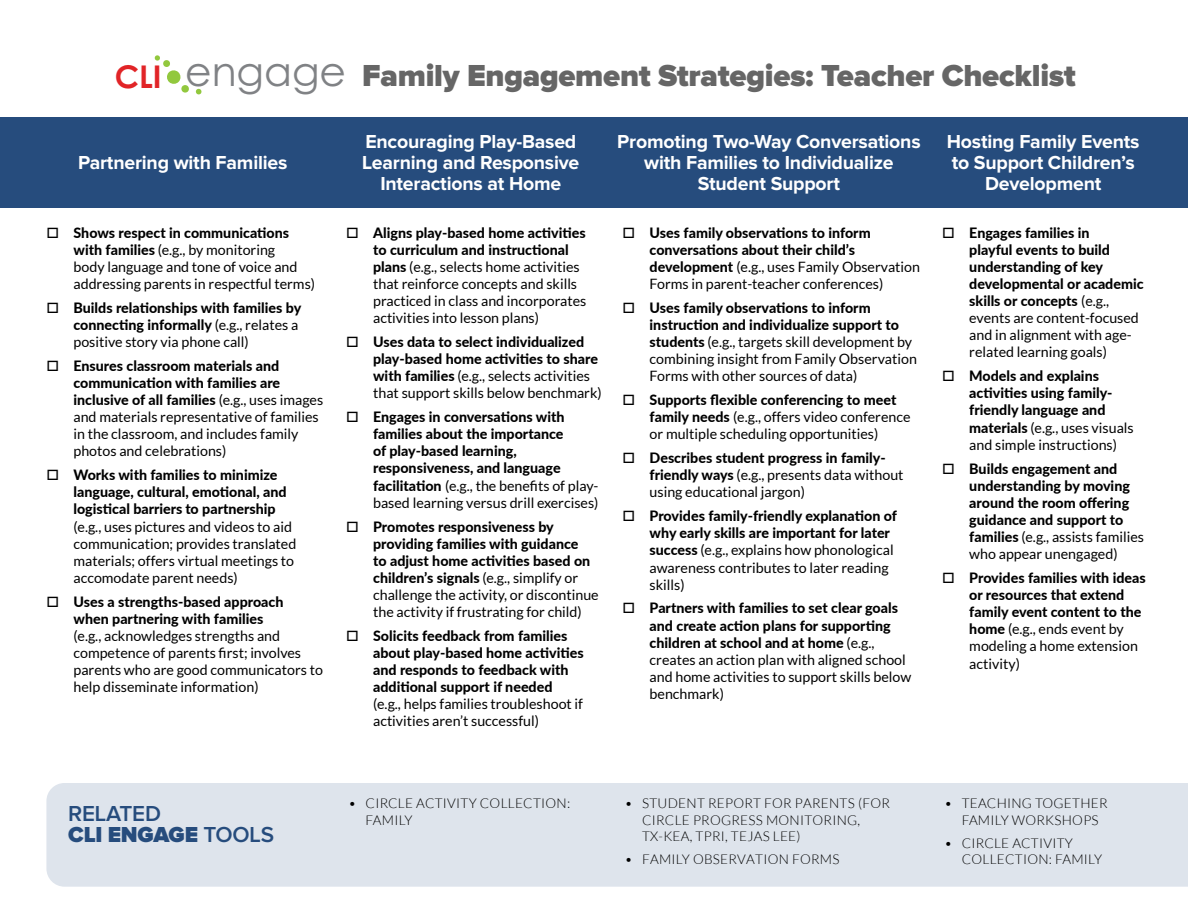
<style>
.page{position:relative;width:1188px;height:918px;background:#fff}
.page>*{position:absolute;margin:0;border:0;box-sizing:border-box;transform-origin:0 0}
.t1{font:900 31.5px "Proxima Nova";letter-spacing:-.01em;color:#666}
.t2{font:600 22.5px/21px "Proxima Nova";letter-spacing:-.01em;color:#264c7d}
.t3{font:700 19.5px/21px "Proxima Nova";letter-spacing:-.01em;color:#fff;text-align:center}
.t4{font:800 14.25px/17.1px "Lato";color:#000}
.t5{font:14.25px/17.1px "Lato";color:#000}
.t6{font:300 13.5px/16.2px "Lato";letter-spacing:.02em;color:#000}
.s1{font-family:"Century Gothic";font-weight:700;font-size:31.35px;color:#e12427}
.s2{font-family:"Century Gothic";font-weight:400;font-size:40.8px;color:#808285}
.s3{font-weight:800}
.s4{font-weight:400}
.s5{font-weight:900}
</style>
<div class="page">
<div style="left:46px;top:783px;width:1142px;height:104px;background:#dee4ec"></div>
<div style="left:0;top:117px;width:1188px;height:90px;background:#264c7d"></div>
<svg style="left:196px;top:89px;width:6px;height:6px"></svg>
<svg style="left:154px;top:55px;width:35px;height:38px"></svg>
<h1 class="t1" style="left:115px;top:61px;width:963px"><span class="s1">CLI</span> <span class="s2">engage</span> Family Engagement Strategies: Teacher Checklist</h1>
<h3 class="t3" style="left:78px;top:153px;width:211px">Partnering with Families</h3>
<p class="t5" style="left:74px;top:224px;width:243px;text-indent:-27px">⑥ <span class="s3">Shows respect in communications with families</span> (e.g., by monitoring<br>body language and tone of voice and addressing parents in respectful terms)</p>
<p class="t4" style="left:74px;top:298px;width:229px;text-indent:-27px">⑥ Builds relationships with families by connecting informally <span class="s4">(e.g., relates a positive story via phone call)</span></p>
<p class="t5" style="left:74px;top:357px;width:251px;text-indent:-27px">⑥ <span class="s3">Ensures classroom materials and communication with families are inclusive of all families</span> (e.g., uses images and materials representative of families in the classroom, and includes family photos and celebrations)</p>
<p class="t4" style="left:74px;top:466px;width:215px;text-indent:-27px">⑥ Works with families to minimize language, cultural, emotional, and logistical barriers to partnership</p>
<p class="t5" style="left:74px;top:518px;width:224px">(e.g., uses pictures and videos to aid communication; provides translated materials; offers virtual meetings to accomodate parent needs)</p>
<p class="t4" style="left:46px;top:592px;width:239px;text-align:center">⑥ Uses a strengths-based approach when partnering with families</p>
<p class="t5" style="left:74px;top:627px;width:251px">(e.g., acknowledges strengths and competence of parents first; involves parents who are good communicators to help disseminate information)</p>
<h3 class="t3" style="left:362px;top:132px;width:219px">Encouraging Play-Based<br>Learning and Responsive<br>Interactions at Home</h3>
<h3 class="t3" style="left:617px;top:132px;width:305px">Promoting Two-Way Conversations with Families to Individualize<br>Student Support</h3>
<h3 class="t3" style="left:947px;top:132px;width:194px">Hosting Family Events to Support Children’s<br>Development</h3>
<p class="t5" style="left:373px;top:224px;width:215px;text-indent:-27px">⑥ <span class="s3">Aligns play-based home activities to curriculum and instructional plans</span> (e.g., selects home activities that reinforce concepts and skills practiced in class and incorporates activities into lesson plans)</p>
<p class="t4" style="left:373px;top:333px;width:230px;text-indent:-27px">⑥ Uses data to select individualized play-based home activities to share with families <span class="s4">(e.g., selects activities that support skills below benchmark)</span></p>
<p class="t4" style="left:373px;top:408px;width:227px;text-indent:-27px">⑥ Engages in conversations with families about the importance<br>of play-based learning, responsiveness, and language facilitation <span class="s4">(e.g., the benefits of play&shy;based learning versus drill exercises)</span></p>
<p class="t4" style="left:373px;top:517px;width:227px;text-indent:-27px">⑥ Promotes responsiveness by providing families with guidance<br>to adjust home activities based on children’s signals <span class="s4">(e.g., simplify or challenge the activity, or discontinue the activity if frustrating for child)</span></p>
<p class="t4" style="left:373px;top:627px;width:212px;text-indent:-27px">⑥ Solicits feedback from families about play-based home activities and responds to feedback with additional support if needed</p>
<p class="t5" style="left:373px;top:696px;width:211px">(e.g., helps families troubleshoot if activities aren’t successful)</p>
<p class="t4" style="left:650px;top:223px;width:272px;text-indent:-27px">⑥ Uses family observations to inform conversations about their child’s development <span class="s4">(e.g., uses Family Observation Forms in parent-teacher conferences)</span></p>
<p class="t5" style="left:650px;top:299px;width:269px;text-indent:-27px">⑥ <span class="s3">Uses family observations to inform instruction and individualize support to students</span> (e.g., targets skill development by combining insight from Family Observation Forms with other sources of data)</p>
<p class="t5" style="left:650px;top:391px;width:262px;text-indent:-27px">⑥ <span class="s3">Supports flexible conferencing to meet family needs</span> (e.g., offers video conference or multiple scheduling opportunities)</p>
<p class="t5" style="left:650px;top:449px;width:255px;text-indent:-27px">⑥ <span class="s3">Describes student progress in family&shy;friendly ways</span> (e.g., presents data without using educational jargon)</p>
<p class="t4" style="left:650px;top:507px;width:249px;text-indent:-27px">⑥ Provides family-friendly explanation of why early skills are important for later success <span class="s4">(e.g., explains how phonological awareness contributes to later reading skills)</span></p>
<p class="t4" style="left:650px;top:599px;width:263px;text-indent:-27px">⑥ Partners with families to set clear goals and create action plans for supporting children at school and at home <span class="s4">(e.g., creates an action plan with aligned school and home activities to support skills below benchmark)</span></p>
<p class="t4" style="left:969px;top:223px;width:176px;text-indent:-27px">⑥ Engages families in<br>playful events to build understanding of key developmental or academic skills or concepts <span class="s4">(e.g., events are content-focused and in alignment with age&shy;related learning goals)</span></p>
<p class="t4" style="left:969px;top:367px;width:166px;text-indent:-27px">⑥ Models and explains activities using family&shy;friendly language and materials <span class="s4">(e.g., uses visuals and simple instructions)</span></p>
<p class="t4" style="left:969px;top:459px;width:176px;text-indent:-27px">⑥ Builds engagement and understanding by moving around the room offering guidance and support to families <span class="s4">(e.g., assists families who appear unengaged)</span></p>
<p class="t4" style="left:969px;top:568px;width:178px;text-indent:-27px">⑥ Provides families with ideas or resources that extend family event content to the home <span class="s4">(e.g., ends event by modeling a home extension activity)</span></p>
<h2 class="t2" style="left:68px;top:804px;width:207px">RELATED<br><span class="s5">CLI ENGAGE</span> TOOLS</h2>
<p class="t6" style="left:366px;top:796px;width:206px;text-indent:-17px">• CIRCLE ACTIVITY COLLECTION:<br>FAMILY</p>
<p class="t6" style="left:642px;top:796px;width:249px;text-indent:-17px">• STUDENT REPORT FOR PARENTS (FOR<br>CIRCLE PROGRESS MONITORING,<br>TX-KEA, TPRI, TEJAS LEE)</p>
<p class="t6" style="left:625px;top:851px;width:216px">• FAMILY OBSERVATION FORMS</p>
<p class="t6" style="left:962px;top:796px;width:147px;text-indent:-17px">• TEACHING TOGETHER<br>FAMILY WORKSHOPS</p>
<p class="t6" style="left:962px;top:835px;width:142px;text-indent:-17px">• CIRCLE ACTIVITY<br>COLLECTION: FAMILY</p>
</div>
